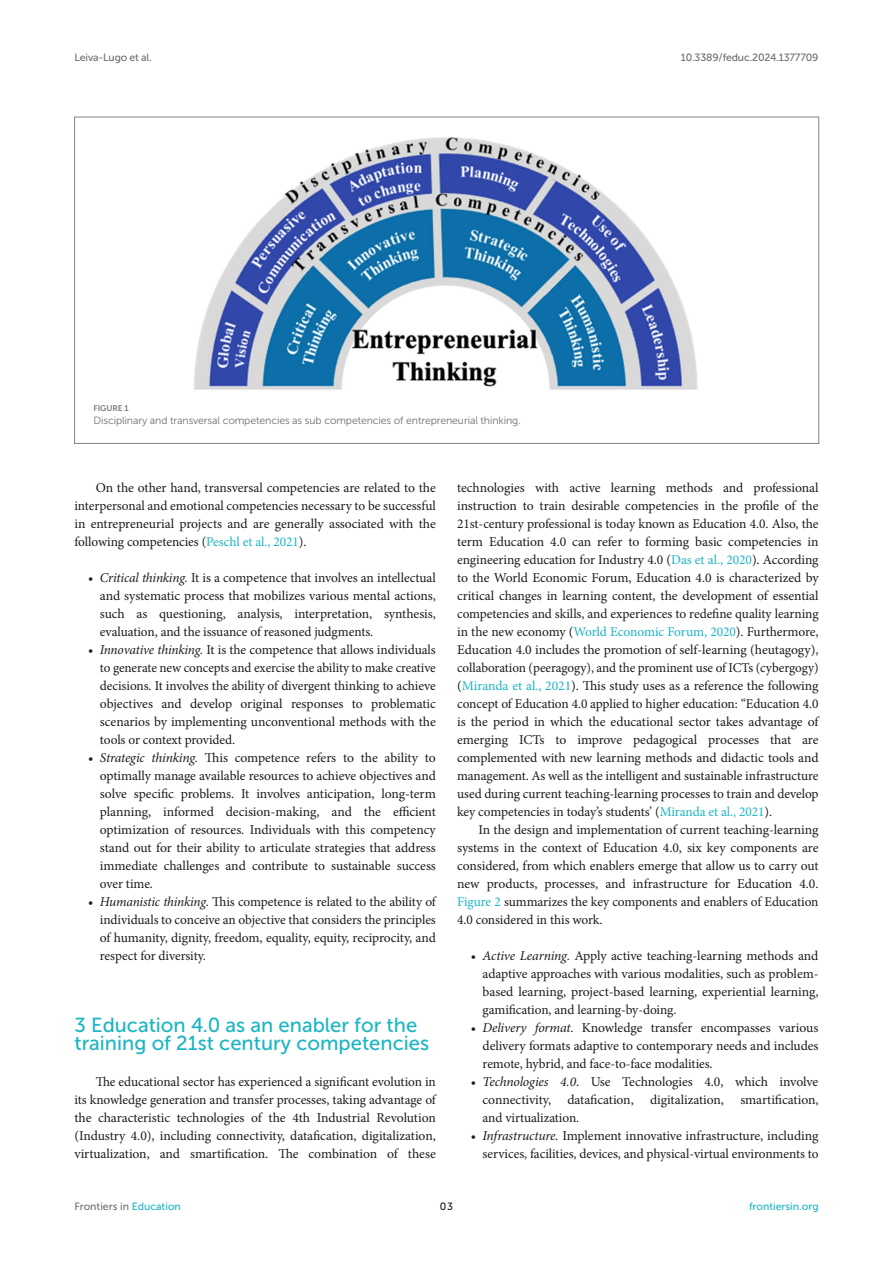
<style>
.page{position:relative;width:893px;height:1263px;background:#fff}
.page>*{position:absolute;margin:0;border:0;box-sizing:border-box;transform-origin:0 0}
.HEAD_1{font:20.25px/18px "Museo Sans 500";color:#1db5c3}
.TEXT_FLUSH{font:13.5px/18px "Minion Pro";letter-spacing:-.005em;color:#1b1c1b;text-align:justify}
.BL_MID{font:13.5px/18px "Minion Pro";letter-spacing:-.005em;color:#1b1c1b;text-align:justify}
.TEXT{font:13.5px/18px "Minion Pro";letter-spacing:-.005em;color:#1b1c1b;text-align:justify}
.BL_ABW{font:13.5px/18px "Minion Pro";letter-spacing:-.005em;color:#1b1c1b;text-align:justify}
.BL_BLW{font:13.5px/18px "Minion Pro";letter-spacing:-.005em;color:#1b1c1b;text-align:justify}
.FIG_LEG{font:10.5px "Museo Sans 300";letter-spacing:-.01em;color:#706f70}
.t1{font:10.5px "Museo Sans 500";letter-spacing:-.015em;color:#706f70}
.t2{font:10.5px "Museo Sans 500";color:#1db5c3}
.t3{font:10.5px "Museo Sans 500";color:#1b1c1b}
.FIG_HD{font:8.25px "Museo Sans 700";letter-spacing:-.01em;color:#7e7f7f}
.s1{color:#1db5c3}
.s2{font-style:italic}
</style>
<div class="page">
<img style="left:194px;top:137px;width:504px;height:253px">
<p class="t1" style="left:74px;top:51px;width:79px">Leiva-Lugo et al.</p>
<p class="t1" style="left:681px;top:51px;width:139px">10.3389/feduc.2024.1377709</p>
<p class="FIG_HD" style="left:94px;top:403px;width:37px">FIGURE 1</p>
<p class="FIG_LEG" style="left:94px;top:415px;width:429px">Disciplinary and transversal competencies as sub competencies of entrepreneurial thinking.</p>
<p class="TEXT" style="left:74px;top:479px;width:363px;text-indent:21px">On the other hand, transversal competencies are related to the interpersonal and emotional competencies necessary to be successful in entrepreneurial projects and are generally associated with the following competencies (<span class="s1">Peschl et al., 2021</span>).</p>
<p class="BL_ABW" style="left:100px;top:569px;width:337px;text-indent:-12px">• <span class="s2">Critical thinking.</span> It is a competence that involves an intellectual and systematic process that mobilizes various mental actions, such as questioning, analysis, interpretation, synthesis, evaluation, and the issuance of reasoned judgments.</p>
<p class="BL_MID" style="left:100px;top:641px;width:337px;text-indent:-12px">• <span class="s2">Innovative thinking.</span> It is the competence that allows individuals to generate new concepts and exercise the ability to make creative decisions. It involves the ability of divergent thinking to achieve objectives and develop original responses to problematic scenarios by implementing unconventional methods with the tools or context provided.</p>
<p class="BL_MID" style="left:100px;top:749px;width:337px;text-indent:-12px">• <span class="s2">Strategic thinking.</span> This competence refers to the ability to optimally manage available resources to achieve objectives and solve specific problems. It involves anticipation, long-term planning, informed decision-making, and the efficient optimization of resources. Individuals with this competency stand out for their ability to articulate strategies that address immediate challenges and contribute to sustainable success over time.</p>
<p class="BL_BLW" style="left:100px;top:893px;width:337px;text-indent:-12px">• <span class="s2">Humanistic thinking</span>. This competence is related to the ability of individuals to conceive an objective that considers the principles of humanity, dignity, freedom, equality, equity, reciprocity, and respect for diversity.</p>
<p class="HEAD_1" style="left:74px;top:1016px;width:356px">3 Education 4.0 as an enabler for the training of 21st century competencies</p>
<p class="TEXT_FLUSH" style="left:74px;top:1073px;width:363px;text-indent:21px">The educational sector has experienced a significant evolution in its knowledge generation and transfer processes, taking advantage of the characteristic technologies of the 4th Industrial Revolution (Industry 4.0), including connectivity, datafication, digitalization, virtualization, and smartification. The combination of these</p>
<p class="TEXT_FLUSH" style="left:457px;top:479px;width:363px">technologies with active learning methods and professional instruction to train desirable competencies in the profile of the 21st-century professional is today known as Education 4.0. Also, the term Education 4.0 can refer to forming basic competencies in engineering education for Industry 4.0 (<span class="s1">Das et al., 2020</span>). According to the World Economic Forum, Education 4.0 is characterized by critical changes in learning content, the development of essential competencies and skills, and experiences to redefine quality learning in the new economy (<span class="s1">World Economic Forum, 2020</span>). Furthermore, Education 4.0 includes the promotion of self-learning (heutagogy), collaboration (peeragogy), and the prominent use of ICTs (cybergogy) (<span class="s1">Miranda et al., 2021</span>). This study uses as a reference the following concept of Education 4.0 applied to higher education: “Education 4.0 is the period in which the educational sector takes advantage of emerging ICTs to improve pedagogical processes that are complemented with new learning methods and didactic tools and management. As well as the intelligent and sustainable infrastructure used during current teaching-learning processes to train and develop key competencies in today’s students’ (<span class="s1">Miranda et al., 2021</span>).</p>
<p class="TEXT" style="left:457px;top:821px;width:363px;text-indent:21px">In the design and implementation of current teaching-learning systems in the context of Education 4.0, six key components are considered, from which enablers emerge that allow us to carry out new products, processes, and infrastructure for Education 4.0.<br><span class="s1">Figure 2</span> summarizes the key components and enablers of Education 4.0 considered in this work.</p>
<p class="BL_ABW" style="left:483px;top:947px;width:337px;text-indent:-12px">• <span class="s2">Active Learning</span>. Apply active teaching-learning methods and adaptive approaches with various modalities, such as problem&shy;based learning, project-based learning, experiential learning, gamification, and learning-by-doing.</p>
<p class="BL_MID" style="left:483px;top:1019px;width:337px;text-indent:-12px">• <span class="s2">Delivery format</span>. Knowledge transfer encompasses various delivery formats adaptive to contemporary needs and includes remote, hybrid, and face-to-face modalities.</p>
<p class="BL_MID" style="left:483px;top:1073px;width:337px;text-indent:-12px">• <span class="s2">Technologies 4.0</span>. Use Technologies 4.0, which involve connectivity, datafication, digitalization, smartification, and virtualization.</p>
<p class="BL_MID" style="left:471px;top:1127px;width:349px;text-align:right">• <span class="s2">Infrastructure.</span> Implement innovative infrastructure, including services, facilities, devices, and physical-virtual environments to</p>
<p class="t1" style="left:74px;top:1200px;width:108px">Frontiers in <span class="s1">Education</span></p>
<p class="t3" style="left:440px;top:1200px;width:15px">03</p>
<p class="t2" style="left:749px;top:1200px;width:71px">frontiersin.org</p>
</div>
